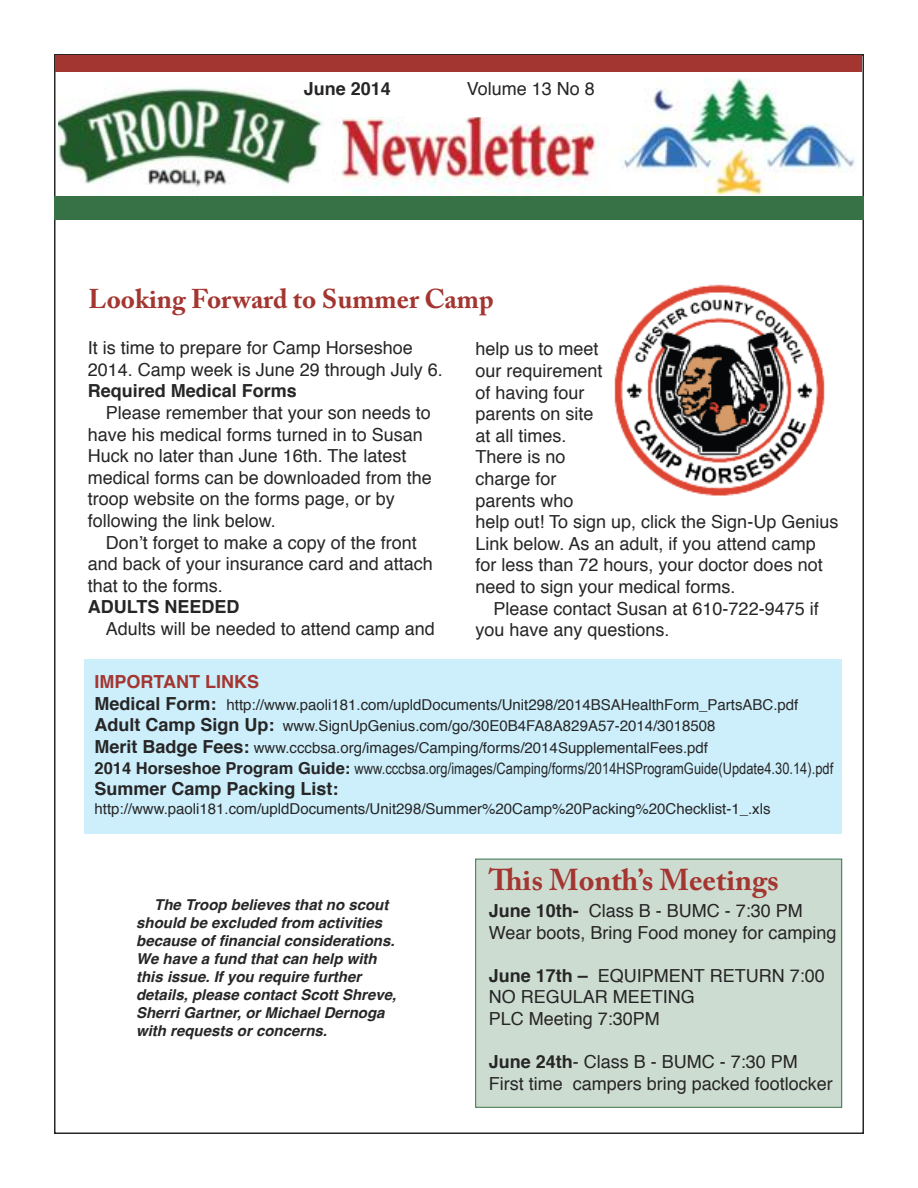
<style>
.page{position:relative;width:918px;height:1188px;background:#fff}
.page>*{position:absolute;margin:0;border:0;box-sizing:border-box;transform-origin:0 0}
.t1{font:700 30px "Adobe Caslon Pro";color:#a43631}
.t2{font:700 27px "Adobe Caslon Pro";color:#a43631}
.t3{font:18px/21.6px "Helvetica";color:#272627}
.t4{font:700 18px "Helvetica";color:#272627}
.t5{font:700 18px "Helvetica";color:#a43631}
.t6{font:15.75px "Arial Narrow";color:#272627}
.t7{font:15px/21.6px "Helvetica";color:#272627}
.t8{font:italic 700 15px/18px "Helvetica";color:#272627}
.s1{font-weight:700;font-size:18px}
.s2{font-family:"Helvetica";font-weight:700;font-size:16.5px}
.s3{font-weight:700}
</style>
<div class="page">
<img style="left:58px;top:79px;width:797px;height:117px">
<div style="left:333px;top:88px;width:301px;height:29px;background:#fff"></div>
<div style="left:54px;top:196px;width:810px;height:24px;background:#377146"></div>
<div style="left:56px;top:56px;width:806px;height:16px;background:#a43631"></div>
<div style="left:476px;top:859px;width:365px;height:248px;background:#cddcd1"></div>
<div style="left:475px;top:859px;width:367px;height:249px;border:1px solid #377146"></div>
<div style="left:85px;top:659px;width:757px;height:175px;background:#cceffb"></div>
<img style="left:614px;top:284px;width:211px;height:212px">
<p class="t4" style="left:304px;top:81px;width:89px">June 2014</p>
<p class="t3" style="left:467px;top:79px;width:130px">Volume 13 No 8</p>
<h2 class="t2" style="left:88px;top:288px;width:407px">Looking Forward to Summer Camp</h2>
<p class="t3" style="left:88px;top:339px;width:357px">It is time to prepare for Camp Horseshoe<br>2014. Camp week is June 29 through July 6.</p>
<p class="t4" style="left:88px;top:384px;width:211px">Required Medical Forms</p>
<p class="t3" style="left:88px;top:403px;width:346px;text-indent:18px">Please remember that your son needs to have his medical forms turned in to Susan Huck no later than June 16th. The latest medical forms can be downloaded from the troop website on the forms page, or by following the link below.</p>
<p class="t3" style="left:88px;top:533px;width:347px;text-indent:18px">Don’t forget to make a copy of the front and back of your insurance card and attach that to the forms.</p>
<p class="t4" style="left:88px;top:600px;width:153px">ADULTS NEEDED</p>
<p class="t3" style="left:106px;top:619px;width:331px">Adults will be needed to attend camp and</p>
<p class="t3" style="left:475px;top:340px;width:364px">help us to meet<br>our requirement<br>of having four<br>parents on site<br>at all times.<br>There is no<br>charge for<br>parents who<br>help out! To sign up, click the Sign-Up Genius<br>Link below. As an adult, if you attend camp for less than 72 hours, your doctor does not need to sign your medical forms.</p>
<p class="t3" style="left:475px;top:599px;width:345px;text-indent:18px">Please contact Susan at 610-722-9475 if you have any questions.</p>
<p class="t5" style="left:94px;top:674px;width:166px">IMPORTANT LINKS</p>
<p class="t7" style="left:94px;top:695px;width:705px"><span class="s1">Medical Form:</span> http://www.paoli181.com/upldDocuments/Unit298/2014BSAHealthForm_PartsABC.pdf<br><span class="s1">Adult Camp Sign Up:</span> www.SignUpGenius.com/go/30E0B4FA8A829A57-2014/3018508<br><span class="s1">Merit Badge Fees:</span> www.cccbsa.org/images/Camping/forms/2014SupplementalFees.pdf</p>
<p class="t6" style="left:94px;top:759px;width:740px"><span class="s2">2014 Horseshoe Program Guide:</span> www.cccbsa.org/images/Camping/forms/2014HSProgramGuide(Update4.30.14).pdf</p>
<p class="t4" style="left:94px;top:781px;width:246px">Summer Camp Packing List:</p>
<p class="t7" style="left:94px;top:799px;width:678px">http://www.paoli181.com/upldDocuments/Unit298/Summer%20Camp%20Packing%20Checklist-1_.xls</p>
<p class="t8" style="left:136px;top:897px;width:262px;text-indent:18px">The Troop believes that no scout should be excluded from activities because of financial considerations.<br>We have a fund that can help with this issue. If you require further details, please contact Scott Shreve, Sherri Gartner, or Michael Dernoga with requests or concerns.</p>
<h1 class="t1" style="left:489px;top:867px;width:292px">This Month’s Meetings</h1>
<p class="t3" style="left:489px;top:901px;width:349px"><span class="s3">June 10th-</span> Class B - BUMC - 7:30 PM<br>Wear boots, Bring Food money for camping</p>
<p class="t3" style="left:489px;top:966px;width:338px"><span class="s3">June 17th –</span> EQUIPMENT RETURN 7:00<br>NO REGULAR MEETING<br>PLC Meeting 7:30PM</p>
<p class="t3" style="left:489px;top:1053px;width:346px"><span class="s3">June 24th</span>- Class B - BUMC - 7:30 PM<br>First time campers bring packed footlocker</p>
</div>
